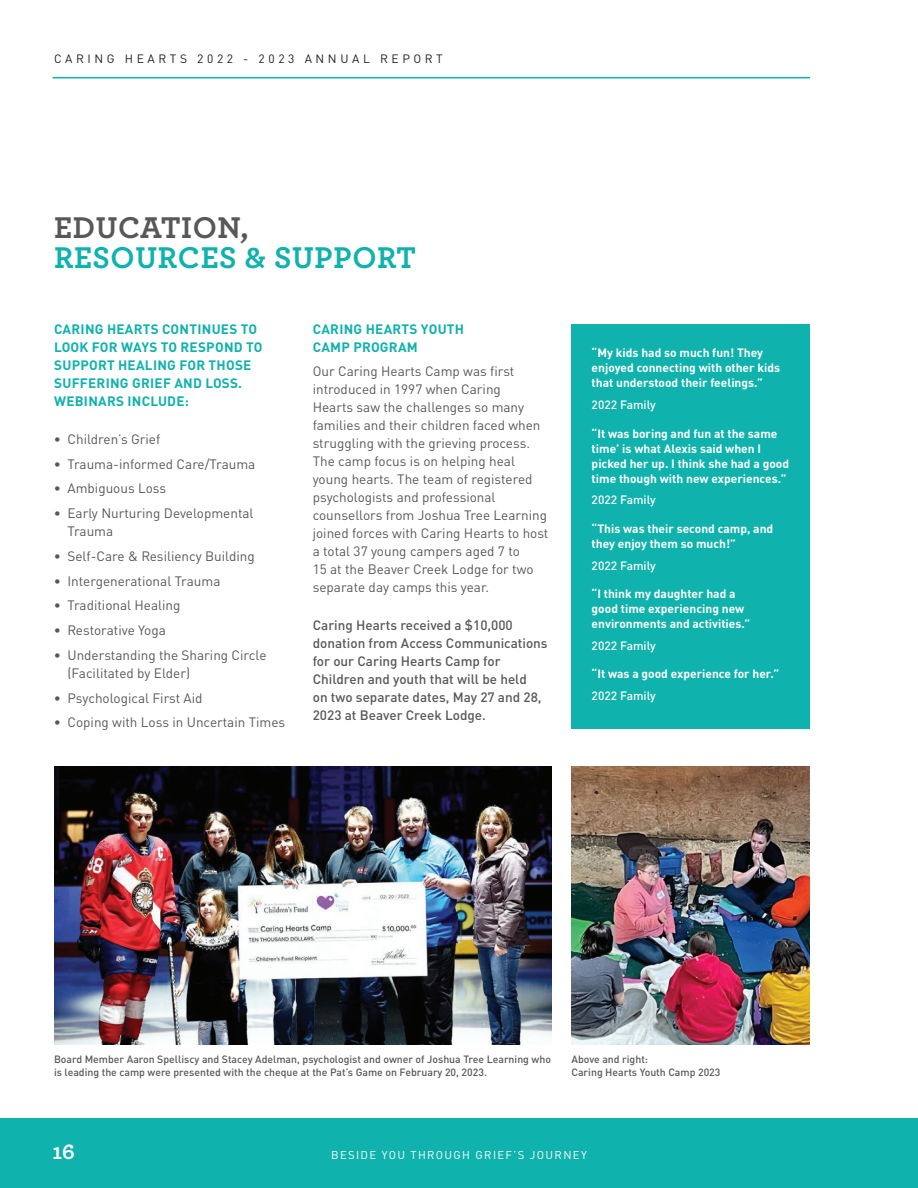
<style>
.page{position:relative;width:918px;height:1188px;background:#fff}
.page>*{position:absolute;margin:0;border:0;box-sizing:border-box;transform-origin:0 0}
.t1{font:700 31.5px "Archer";letter-spacing:.02em;color:#0fb2ac}
.t2{font:700 31.5px "Archer";letter-spacing:.02em;color:#57585a}
.t3{font:700 22.5px "Archer";color:#fff}
.t4{font:13.5px/18px "DIN Pro";color:#57585a}
.t5{font:500 13.5px/18px "DIN Pro";color:#57585a}
.t6{font:700 13.5px/18px "DIN Pro";letter-spacing:.02em;color:#0fb2ac}
.t7{font:700 12px/15px "DIN Pro";color:#fff}
.t8{font:500 12px "DIN Pro";color:#fff}
.t9{font:12px "DIN Pro";letter-spacing:.3em;color:#231f20}
.t10{font:11.25px "DIN Pro";letter-spacing:.12em;color:#fff}
.t11{font:500 10.5px/13.5px "DIN Pro";color:#57585a}
</style>
<div class="page">
<div style="left:0;top:1119px;width:918px;height:69px;background:#0fb2ac"></div>
<hr style="left:52px;top:77px;width:758px;height:1px;background:#0fb2ac">
<img style="left:54px;top:766px;width:497px;height:278px">
<img style="left:572px;top:766px;width:238px;height:278px">
<div style="left:572px;top:324px;width:238px;height:405px;background:#0fb2ac"></div>
<p class="t9" style="left:54px;top:49px;width:390px">CARING HEARTS 2022 - 2023 ANNUAL REPORT</p>
<h1 class="t2" style="left:54px;top:203px;width:196px">EDUCATION,</h1>
<h1 class="t1" style="left:54px;top:233px;width:363px">RESOURCES &amp; SUPPORT</h1>
<p class="t6" style="left:54px;top:318px;width:210px">CARING HEARTS CONTINUES TO<br>LOOK FOR WAYS TO RESPOND TO<br>SUPPORT HEALING FOR THOSE<br>SUFFERING GRIEF AND LOSS.<br>WEBINARS INCLUDE:</p>
<p class="t4" style="left:54px;top:429px;width:108px">• Children’s Grief</p>
<p class="t4" style="left:54px;top:453px;width:203px">• Trauma-informed Care/Trauma</p>
<p class="t4" style="left:54px;top:478px;width:114px">• Ambiguous Loss</p>
<p class="t4" style="left:67px;top:503px;width:188px;text-indent:-14px">• Early Nurturing Developmental<br>Trauma</p>
<p class="t4" style="left:54px;top:546px;width:202px">• Self-Care &amp; Resiliency Building</p>
<p class="t4" style="left:54px;top:570px;width:168px">• Intergenerational Trauma</p>
<p class="t4" style="left:54px;top:595px;width:128px">• Traditional Healing</p>
<p class="t4" style="left:54px;top:620px;width:113px">• Restorative Yoga</p>
<p class="t4" style="left:67px;top:645px;width:201px;text-indent:-14px">• Understanding the Sharing Circle (Facilitated by Elder)</p>
<p class="t4" style="left:54px;top:687px;width:150px">• Psychological First Aid</p>
<p class="t4" style="left:54px;top:712px;width:233px">• Coping with Loss in Uncertain Times</p>
<p class="t6" style="left:313px;top:318px;width:153px">CARING HEARTS YOUTH<br>CAMP PROGRAM</p>
<p class="t4" style="left:313px;top:361px;width:237px">Our Caring Hearts Camp was first introduced in 1997 when Caring<br>Hearts saw the challenges so many families and their children faced when struggling with the grieving process.<br>The camp focus is on helping heal young hearts. The team of registered psychologists and professional counsellors from Joshua Tree Learning joined forces with Caring Hearts to host a total 37 young campers aged 7 to<br>15 at the Beaver Creek Lodge for two separate day camps this year.</p>
<p class="t5" style="left:313px;top:615px;width:236px">Caring Hearts received a $10,000 donation from Access Communications for our Caring Hearts Camp for Children and youth that will be held<br>on two separate dates, May 27 and 28, 2023 at Beaver Creek Lodge.</p>
<p class="t7" style="left:592px;top:344px;width:190px">“My kids had so much fun! They enjoyed connecting with other kids that understood their feelings.”</p>
<p class="t8" style="left:592px;top:395px;width:66px">2022 Family</p>
<p class="t7" style="left:592px;top:424px;width:199px">“It was boring and fun at the same time’ is what Alexis said when I picked her up. I think she had a good time though with new experiences.”</p>
<p class="t8" style="left:592px;top:490px;width:66px">2022 Family</p>
<p class="t7" style="left:592px;top:520px;width:183px">“This was their second camp, and they enjoy them so much!”</p>
<p class="t8" style="left:592px;top:556px;width:66px">2022 Family</p>
<p class="t7" style="left:592px;top:585px;width:160px">“I think my daughter had a good time experiencing new environments and activities.”</p>
<p class="t8" style="left:592px;top:636px;width:66px">2022 Family</p>
<p class="t7" style="left:592px;top:665px;width:189px">“It was a good experience for her.”</p>
<p class="t8" style="left:592px;top:686px;width:66px">2022 Family</p>
<p class="t11" style="left:54px;top:1051px;width:499px">Board Member Aaron Spelliscy and Stacey Adelman, psychologist and owner of Joshua Tree Learning who is leading the camp were presented with the cheque at the Pat’s Game on February 20, 2023.</p>
<p class="t11" style="left:572px;top:1051px;width:150px">Above and right:<br>Caring Hearts Youth Camp 2023</p>
<h2 class="t3" style="left:52px;top:1134px;width:24px">16</h2>
<p class="t10" style="left:331px;top:1146px;width:257px">BESIDE YOU THROUGH GRIEF’S JOURNEY</p>
</div>
